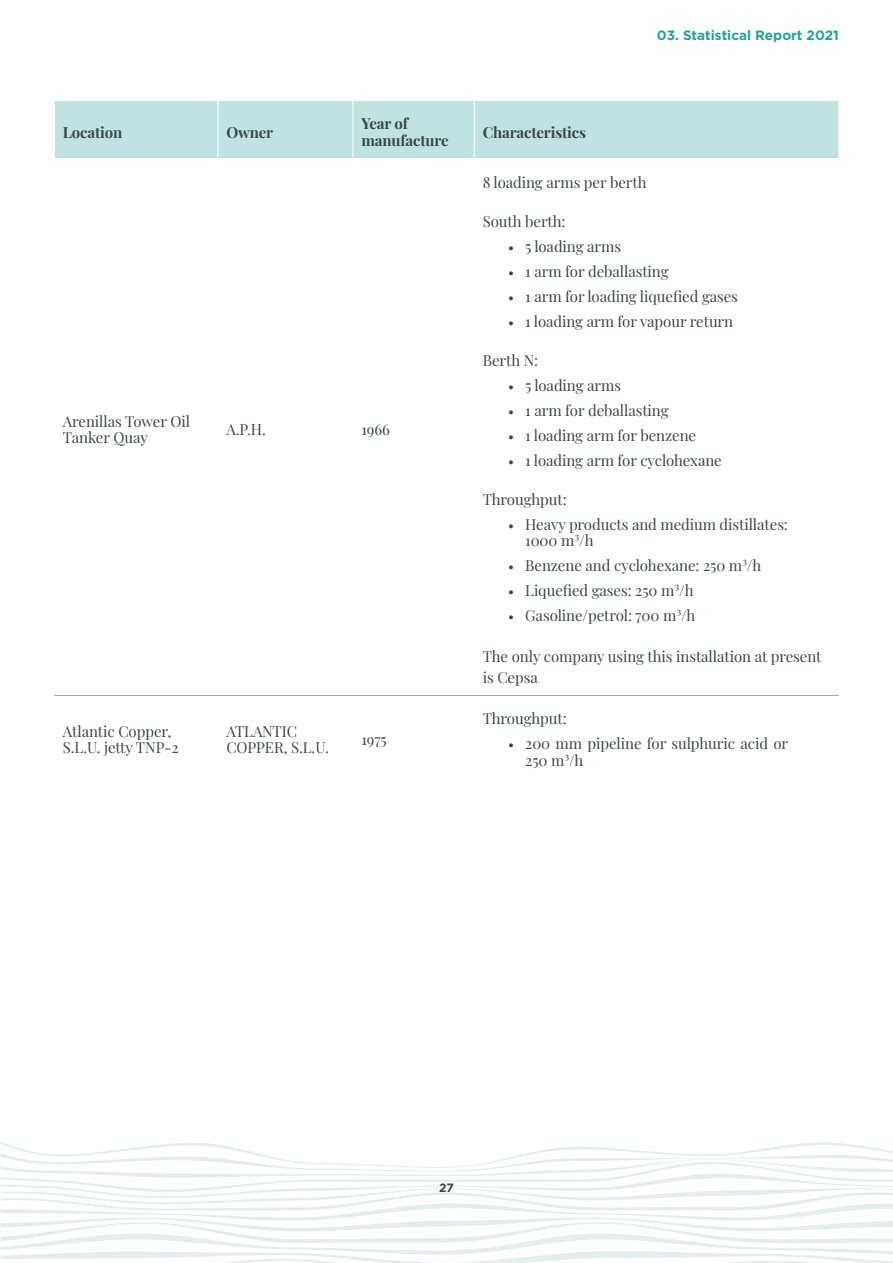
<style>
.page{position:relative;width:893px;height:1263px;background:#fff}
.page>*{position:absolute;margin:0;border:0;box-sizing:border-box;transform-origin:0 0}
.t1{font:15px/16.5px "Playfair Display";letter-spacing:-.005em;color:#3c4748}
.t2{font:700 15px/16.5px "Playfair Display";letter-spacing:-.01em;color:#3c4748}
.t3{font:700 13.5px "Gotham";color:#1da695}
.t4{font:700 12px "Gotham Pro";color:#3c4748}
.s1{font-size:13.5px}
</style>
<div class="page">
<svg style="left:0;top:1142px;width:893px;height:121px"></svg>
<div style="left:55px;top:101px;width:784px;height:57px;background:#bee3e1"></div>
<hr style="left:218px;top:101px;width:1px;height:57px;background:#fff">
<hr style="left:353px;top:101px;width:1px;height:57px;background:#fff">
<hr style="left:474px;top:101px;width:1px;height:57px;background:#fff">
<hr style="left:55px;top:695px;width:163px;height:1px;background:#9ea3a3">
<hr style="left:218px;top:695px;width:135px;height:1px;background:#9ea3a3">
<hr style="left:353px;top:695px;width:121px;height:1px;background:#9ea3a3">
<hr style="left:474px;top:695px;width:365px;height:1px;background:#9ea3a3">
<p class="t2" style="left:63px;top:122px;width:61px">Location</p>
<p class="t2" style="left:226px;top:122px;width:48px">Owner</p>
<p class="t2" style="left:361px;top:114px;width:89px">Year of manufacture</p>
<p class="t2" style="left:483px;top:122px;width:105px">Characteristics</p>
<p class="t3" style="left:657px;top:26px;width:184px">03. Statistical Report 2021</p>
<p class="t1" style="left:63px;top:412px;width:129px">Arenillas Tower Oil<br>Tanker Quay</p>
<p class="t1" style="left:226px;top:420px;width:41px">A.P.H.</p>
<p class="t1" style="left:361px;top:420px;width:30px">1966</p>
<p class="t1" style="left:63px;top:722px;width:117px">Atlantic Copper,<br>S.L.U. jetty TNP-2</p>
<p class="t1" style="left:226px;top:722px;width:104px">ATLANTIC<br>COPPER, S.L.U.</p>
<p class="t1" style="left:361px;top:730px;width:27px">1975</p>
<p class="t1" style="left:483px;top:172px;width:165px">8 loading arms per berth</p>
<p class="t1" style="left:483px;top:211px;width:84px">South berth:</p>
<p class="t1" style="left:508px;top:236px;width:114px"><span class="s1">•</span> 5 loading arms</p>
<p class="t1" style="left:508px;top:261px;width:162px"><span class="s1">•</span> 1 arm for deballasting</p>
<p class="t1" style="left:508px;top:286px;width:231px"><span class="s1">•</span> 1 arm for loading liquefied gases</p>
<p class="t1" style="left:508px;top:311px;width:226px"><span class="s1">•</span> 1 loading arm for vapour return</p>
<p class="t1" style="left:483px;top:350px;width:57px">Berth N:</p>
<p class="t1" style="left:508px;top:375px;width:114px"><span class="s1">•</span> 5 loading arms</p>
<p class="t1" style="left:508px;top:400px;width:162px"><span class="s1">•</span> 1 arm for deballasting</p>
<p class="t1" style="left:508px;top:425px;width:189px"><span class="s1">•</span> 1 loading arm for benzene</p>
<p class="t1" style="left:508px;top:450px;width:215px"><span class="s1">•</span> 1 loading arm for cyclohexane</p>
<p class="t1" style="left:483px;top:489px;width:86px">Throughput:</p>
<p class="t1" style="left:525px;top:514px;width:264px;text-indent:-17px"><span class="s1">•</span> Heavy products and medium distillates:<br>1000 m³/h</p>
<p class="t1" style="left:508px;top:556px;width:255px"><span class="s1">•</span> Benzene and cyclohexane: 250 m³/h</p>
<p class="t1" style="left:508px;top:581px;width:187px"><span class="s1">•</span> Liquefied gases: 250 m³/h</p>
<p class="t1" style="left:508px;top:606px;width:189px"><span class="s1">•</span> Gasoline/petrol: 700 m³/h</p>
<p class="t1" style="left:483px;top:644px;width:340px;line-height:21px">The only company using this installation at present is Cepsa</p>
<p class="t1" style="left:483px;top:709px;width:86px">Throughput:</p>
<p class="t1" style="left:525px;top:734px;width:265px;text-indent:-17px"><span class="s1">•</span> 200 mm pipeline for sulphuric acid or<br>250 m³/h</p>
<p class="t4" style="left:439px;top:1180px;width:16px">27</p>
</div>
